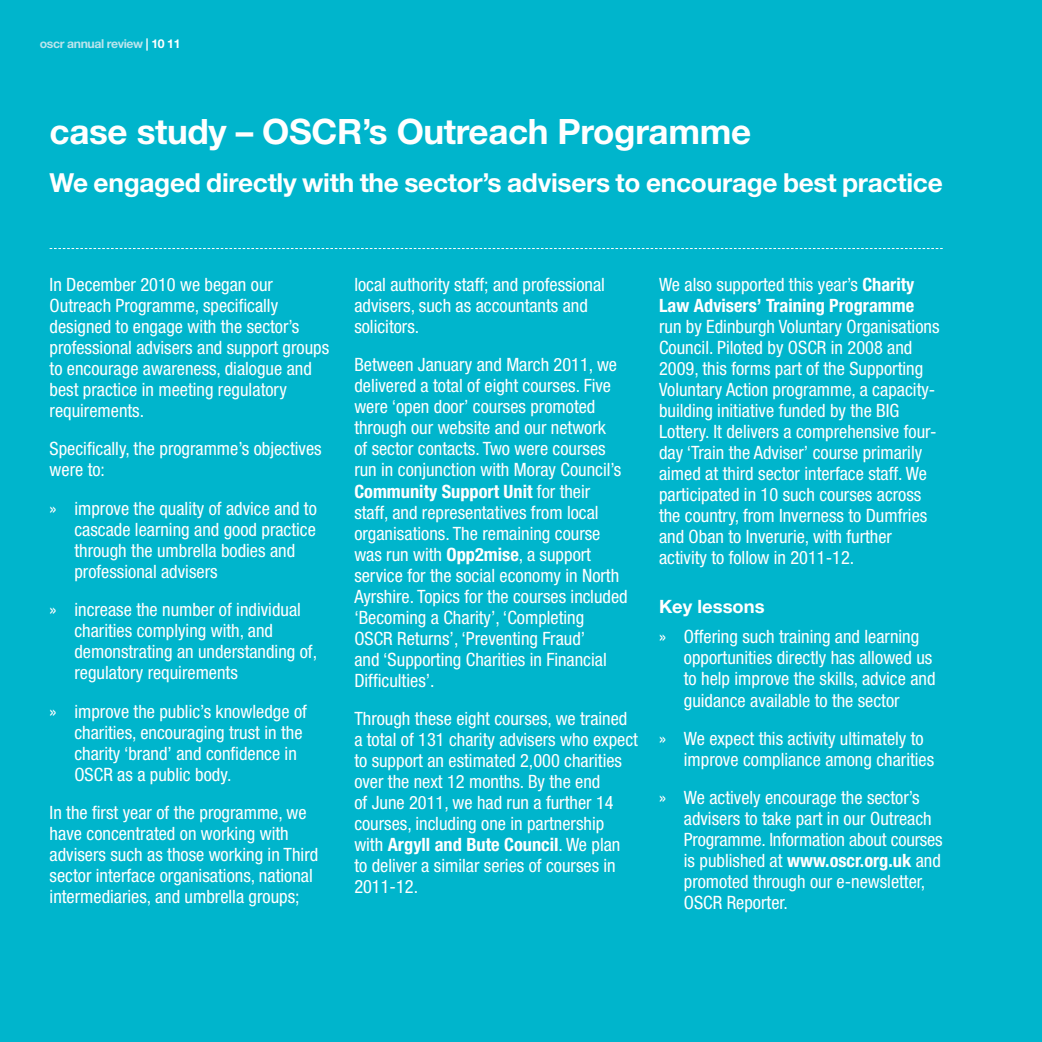
<style>
.page{position:relative;width:1042px;height:1042px;background:#00b5cc}
.page>*{position:absolute;margin:0;border:0;box-sizing:border-box;transform-origin:0 0}
.t1{font:700 35px "Helvetica Neue LT Std";letter-spacing:-.01em;color:#fff}
.t2{font:700 26.25px "Helvetica Neue LT Std";letter-spacing:-.01em;color:#fff}
.t3{font:condensed 18.38px/21px "Helvetica Neue LT Std";color:#fff}
.t4{font:700 condensed 18.38px/21px "Helvetica Neue LT Std";color:#fff}
.t5{font:700 18.38px "Helvetica Neue LT Std";color:#fff}
.t6{font:700 12.25px "Helvetica Neue LT Std";letter-spacing:-.03em;color:#bbe4ec}
.s1{color:#fff}
.s2{font-weight:700}
.s3{font-weight:400}
</style>
<div class="page">
<svg style="left:50px;top:248px;width:893px;height:1px"></svg>
<p class="t6" style="left:40px;top:36px;width:142px">oscr annual review <span class="s1">| 10 11</span></p>
<h1 class="t1" style="left:50px;top:110px;width:703px">case study – OSCR’s Outreach Programme</h1>
<h2 class="t2" style="left:50px;top:167px;width:894px">We engaged directly with the sector’s advisers to encourage best practice</h2>
<p class="t3" style="left:50px;top:274px;width:281px">In December 2010 we began our Outreach Programme, specifically designed to engage with the sector’s professional advisers and support groups to encourage awareness, dialogue and best practice in meeting regulatory requirements.</p>
<p class="t3" style="left:50px;top:438px;width:274px">Specifically, the programme’s objectives were to:</p>
<p class="t3" style="left:74px;top:498px;width:244px;text-indent:-25px">» improve the quality of advice and to cascade learning and good practice through the umbrella bodies and professional advisers</p>
<p class="t3" style="left:74px;top:599px;width:244px;text-indent:-25px">» increase the number of individual charities complying with, and demonstrating an understanding of, regulatory requirements</p>
<p class="t3" style="left:74px;top:700px;width:234px;text-indent:-25px">» improve the public’s knowledge of charities, encouraging trust in the charity ‘brand’ and confidence in<br>OSCR as a public body.</p>
<p class="t3" style="left:50px;top:802px;width:270px">In the first year of the programme, we have concentrated on working with advisers such as those working in Third sector interface organisations, national intermediaries, and umbrella groups;</p>
<p class="t3" style="left:354px;top:274px;width:252px">local authority staff; and professional advisers, such as accountants and solicitors.</p>
<p class="t3" style="left:354px;top:354px;width:275px">Between January and March 2011, we delivered a total of eight courses. Five were ‘open door’ courses promoted through our website and our network<br>of sector contacts. Two were courses run in conjunction with Moray Council’s <span class="s2">Community Support Unit</span> for their staff, and representatives from local organisations. The remaining course was run with <span class="s2">Opp2mise</span>, a support service for the social economy in North Ayrshire. Topics for the courses included ‘Becoming a Charity’, ‘Completing<br>OSCR Returns’, ‘Preventing Fraud’<br>and ‘Supporting Charities in Financial Difficulties’.</p>
<p class="t3" style="left:354px;top:708px;width:285px">Through these eight courses, we trained a total of 131 charity advisers who expect to support an estimated 2,000 charities over the next 12 months. By the end<br>of June 2011, we had run a further 14 courses, including one in partnership<br>with <span class="s2">Argyll and Bute Council</span>. We plan<br>to deliver a similar series of courses in 2011-12.</p>
<p class="t4" style="left:659px;top:274px;width:257px"><span class="s3">We also supported this year’s</span> Charity<br>Law Advisers’ Training Programme</p>
<p class="t3" style="left:659px;top:316px;width:282px">run by Edinburgh Voluntary Organisations Council. Piloted by OSCR in 2008 and 2009, this forms part of the Supporting Voluntary Action programme, a capacity&shy;building initiative funded by the BIG Lottery. It delivers a comprehensive four&shy;day ‘Train the Adviser’ course primarily aimed at third sector interface staff. We participated in 10 such courses across the country, from Inverness to Dumfries and Oban to Inverurie, with further activity to follow in 2011-12.</p>
<p class="t5" style="left:659px;top:594px;width:107px">Key lessons</p>
<p class="t3" style="left:684px;top:626px;width:253px;text-indent:-25px">» Offering such training and learning opportunities directly has allowed us to help improve the skills, advice and guidance available to the sector</p>
<p class="t3" style="left:684px;top:728px;width:252px;text-indent:-25px">» We expect this activity ultimately to improve compliance among charities</p>
<p class="t3" style="left:684px;top:787px;width:260px;text-indent:-25px">» We actively encourage the sector’s advisers to take part in our Outreach Programme. Information about courses is published at <span class="s2">www.oscr.org.uk</span> and promoted through our e-newsletter, OSCR Reporter.</p>
</div>
